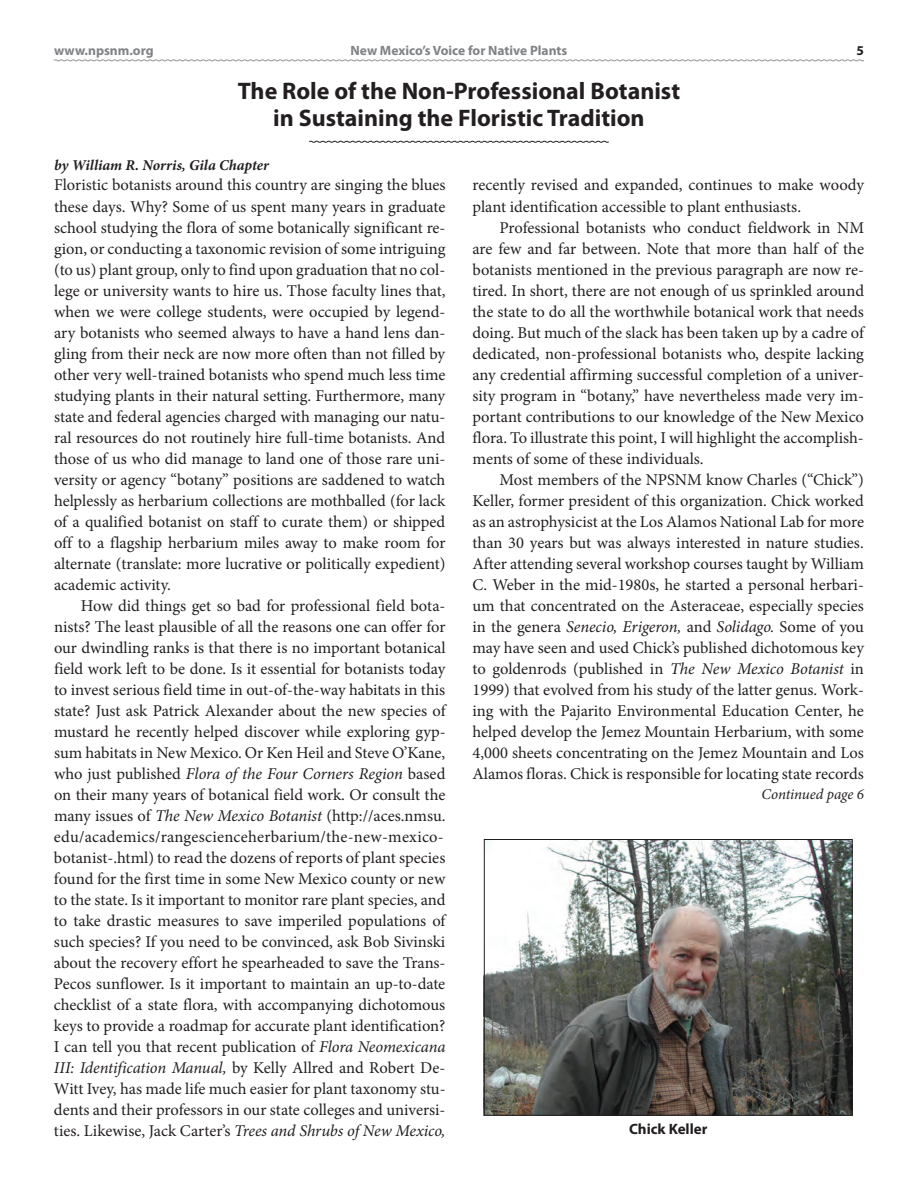
<style>
.page{position:relative;width:918px;height:1188px;background:#fff}
.page>*{position:absolute;margin:0;border:0;box-sizing:border-box;transform-origin:0 0}
.t1{font:700 24px/27px "Myriad Pro";color:#231f20;text-align:center}
.t2{font:16.5px/21px "Minion Pro";color:#231f20;text-align:justify}
.t3{font:italic 700 15px "Minion Pro";color:#231f20}
.t4{font:italic 15px "Minion Pro";letter-spacing:-.01em;color:#231f20}
.t5{font:700 15px "Myriad Pro";color:#231f20}
.t6{font:700 13.5px "Myriad Pro";color:#808285}
.t7{font:700 13.5px "Myriad Pro";color:#231f20}
.s1{font-style:italic}
</style>
<div class="page">
<svg style="left:54px;top:59px;width:810px;height:3px"></svg>
<svg style="left:309px;top:140px;width:300px;height:3px"></svg>
<img style="left:486px;top:841px;width:365px;height:273px">
<div style="left:484px;top:839px;width:369px;height:277px;border:1px solid #231f20"></div>
<p class="t6" style="left:54px;top:45px;width:101px">www.npsnm.org</p>
<p class="t6" style="left:351px;top:45px;width:218px">New Mexico’s Voice for Native Plants</p>
<p class="t7" style="left:857px;top:45px;width:9px">5</p>
<h1 class="t1" style="left:238px;top:79px;width:444px">The Role of the Non-Professional Botanist in Sustaining the Floristic Tradition</h1>
<p class="t3" style="left:54px;top:159px;width:216px">by William R. Norris, Gila Chapter</p>
<p class="t2" style="left:472px;top:176px;width:393px">recently revised and expanded, continues to make woody plant identification accessible to plant enthusiasts.</p>
<p class="t2" style="left:472px;top:218px;width:393px;text-indent:27px">Professional botanists who conduct fieldwork in NM are few and far between. Note that more than half of the botanists mentioned in the previous paragraph are now re&shy;tired. In short, there are not enough of us sprinkled around the state to do all the worthwhile botanical work that needs doing. But much of the slack has been taken up by a cadre of dedicated, non-professional botanists who, despite lacking any credential affirming successful completion of a univer&shy;sity program in “botany,” have nevertheless made very im&shy;portant contributions to our knowledge of the New Mexico flora. To illustrate this point, I will highlight the accomplish&shy;ments of some of these individuals.</p>
<p class="t2" style="left:472px;top:470px;width:393px;text-indent:27px">Most members of the NPSNM know Charles (“Chick”)<br>Keller, former president of this organization. Chick worked as an astrophysicist at the Los Alamos National Lab for more than 30 years but was always interested in nature studies.<br>After attending several workshop courses taught by William C. Weber in the mid-1980s, he started a personal herbari&shy;um that concentrated on the Asteraceae, especially species in the genera <span class="s1">Senecio, Erigeron,</span> and <span class="s1">Solidago.</span> Some of you may have seen and used Chick’s published dichotomous key to goldenrods (published in <span class="s1">The New Mexico Botanist</span> in 1999) that evolved from his study of the latter genus. Work&shy;ing with the Pajarito Environmental Education Center, he helped develop the Jemez Mountain Herbarium, with some 4,000 sheets concentrating on the Jemez Mountain and Los Alamos floras. Chick is responsible for locating state records</p>
<p class="t2" style="left:54px;top:176px;width:393px">Floristic botanists around this country are singing the blues these days. Why? Some of us spent many years in graduate school studying the flora of some botanically significant re&shy;gion, or conducting a taxonomic revision of some intriguing (to us) plant group, only to find upon graduation that no col&shy;lege or university wants to hire us. Those faculty lines that, when we were college students, were occupied by legend&shy;ary botanists who seemed always to have a hand lens dan&shy;gling from their neck are now more often than not filled by other very well-trained botanists who spend much less time studying plants in their natural setting. Furthermore, many state and federal agencies charged with managing our natu&shy;ral resources do not routinely hire full-time botanists. And those of us who did manage to land one of those rare uni&shy;versity or agency “botany” positions are saddened to watch helplessly as herbarium collections are mothballed (for lack of a qualified botanist on staff to curate them) or shipped off to a flagship herbarium miles away to make room for alternate (translate: more lucrative or politically expedient) academic activity.</p>
<p class="t2" style="left:54px;top:596px;width:393px;text-indent:27px">How did things get so bad for professional field bota&shy;nists? The least plausible of all the reasons one can offer for our dwindling ranks is that there is no important botanical field work left to be done. Is it essential for botanists today to invest serious field time in out-of-the-way habitats in this state? Just ask Patrick Alexander about the new species of mustard he recently helped discover while exploring gyp&shy;sum habitats in New Mexico. Or Ken Heil and Steve O’Kane, who just published <span class="s1">Flora of the Four Corners Region</span> based on their many years of botanical field work. Or consult the many issues of <span class="s1">The New Mexico Botanist</span> (http://aces.nmsu. edu/academics/rangescienceherbarium/the-new-mexico&shy;botanist-.html) to read the dozens of reports of plant species found for the first time in some New Mexico county or new to the state. Is it important to monitor rare plant species, and to take drastic measures to save imperiled populations of such species? If you need to be convinced, ask Bob Sivinski about the recovery effort he spearheaded to save the Trans-Pecos sunflower. Is it important to maintain an up-to-date checklist of a state flora, with accompanying dichotomous keys to provide a roadmap for accurate plant identification?<br>I can tell you that recent publication of <span class="s1">Flora Neomexicana III: Identification Manual,</span> by Kelly Allred and Robert De-Witt Ivey, has made life much easier for plant taxonomy stu&shy;dents and their professors in our state colleges and universi&shy;ties. Likewise, Jack Carter’s <span class="s1">Trees and Shrubs of New Mexico,</span></p>
<p class="t4" style="left:762px;top:788px;width:104px">Continued page 6</p>
<p class="t5" style="left:629px;top:1124px;width:80px">Chick Keller</p>
</div>
